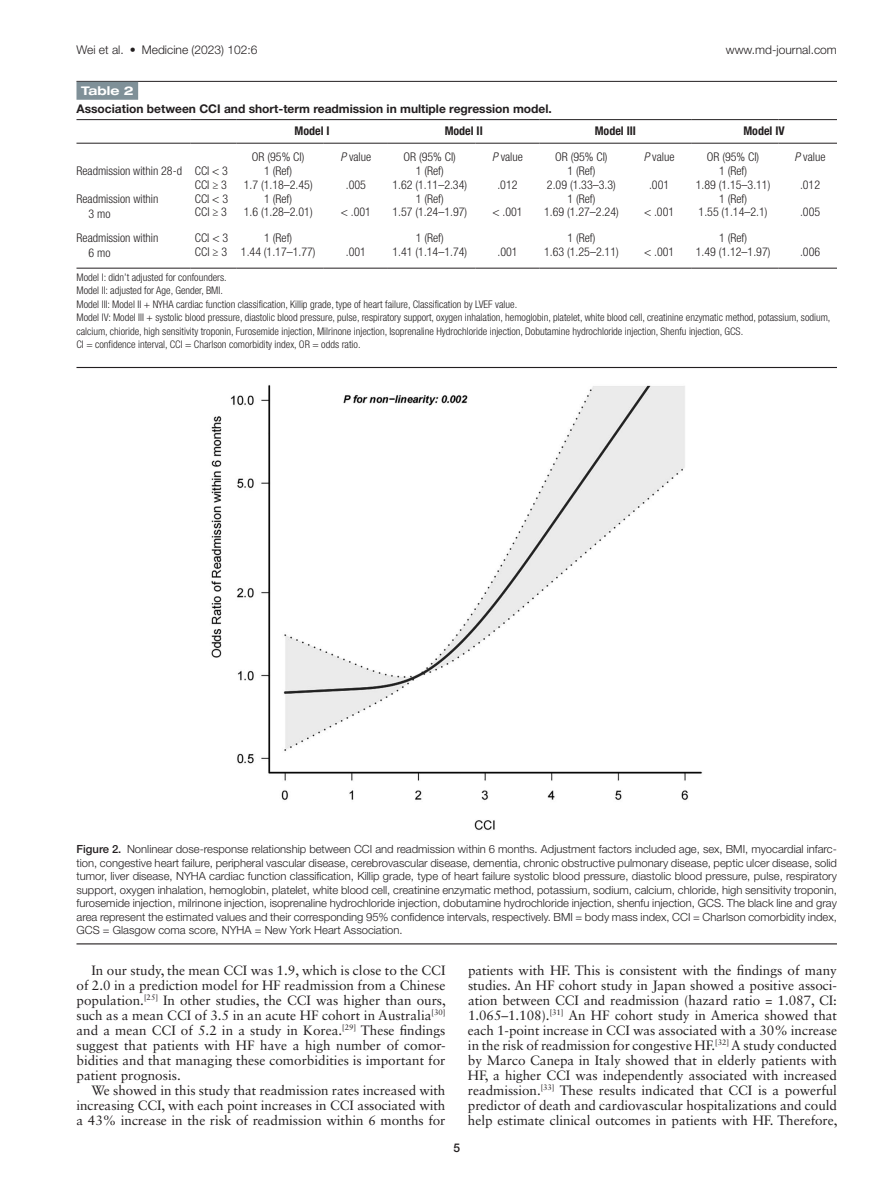
<style>
.page{position:relative;width:891px;height:1188px;background:#fff}
.page>*{position:absolute;margin:0;border:0;box-sizing:border-box;transform-origin:0 0}
.t1{font:13.5px/15px "Sabon LT Std";letter-spacing:-.005em;color:#231f20;text-align:justify}
.t2{font:300 condensed 12px/15px "Helvetica Neue LT Std";color:#231f20}
.t3{font:700 12px "Helvetica Neue LT Std";color:#231f20}
.t4{font:300 12px "Helvetica Neue LT Std";color:#231f20}
.t5{font:700 condensed 12px "Helvetica Neue LT Std";color:#231f20}
.t6{font:700 expanded 12px "Helvetica Neue LT Std";color:#fff}
.t7{font:500 12px "Helvetica Neue LT Std";color:#231f20}
.t8{font:300 11.25px/13.5px "Helvetica Neue LT Std";color:#231f20;text-align:justify}
.t9{font:300 condensed 10.5px/13.5px "Helvetica Neue LT Std";color:#231f20}
.s1{font-style:italic}
.s2{font-weight:500}
</style>
<div class="page">
<hr style="left:76px;top:81px;width:761px;height:1px;background:#231f20">
<div style="left:76px;top:82px;width:62px;height:18px;background:#7f9098"></div>
<hr style="left:76px;top:119px;width:114px;height:1px;background:#231f20">
<hr style="left:190px;top:119px;width:46px;height:1px;background:#231f20">
<hr style="left:76px;top:143px;width:114px;height:1px;background:#231f20">
<hr style="left:190px;top:143px;width:46px;height:1px;background:#231f20">
<hr style="left:236px;top:119px;width:88px;height:1px;background:#231f20">
<hr style="left:324px;top:119px;width:64px;height:1px;background:#231f20">
<hr style="left:236px;top:143px;width:88px;height:1px;background:#231f20">
<hr style="left:324px;top:143px;width:64px;height:1px;background:#231f20">
<hr style="left:388px;top:119px;width:87px;height:1px;background:#231f20">
<hr style="left:475px;top:119px;width:65px;height:1px;background:#231f20">
<hr style="left:388px;top:143px;width:87px;height:1px;background:#231f20">
<hr style="left:475px;top:143px;width:65px;height:1px;background:#231f20">
<hr style="left:540px;top:119px;width:87px;height:1px;background:#231f20">
<hr style="left:627px;top:119px;width:64px;height:1px;background:#231f20">
<hr style="left:540px;top:143px;width:87px;height:1px;background:#231f20">
<hr style="left:627px;top:143px;width:64px;height:1px;background:#231f20">
<hr style="left:691px;top:119px;width:88px;height:1px;background:#231f20">
<hr style="left:779px;top:119px;width:58px;height:1px;background:#231f20">
<hr style="left:691px;top:143px;width:88px;height:1px;background:#231f20">
<hr style="left:779px;top:143px;width:58px;height:1px;background:#231f20">
<hr style="left:76px;top:268px;width:114px;height:1px;background:#231f20">
<hr style="left:190px;top:268px;width:46px;height:1px;background:#231f20">
<hr style="left:236px;top:268px;width:88px;height:1px;background:#231f20">
<hr style="left:324px;top:268px;width:64px;height:1px;background:#231f20">
<hr style="left:388px;top:268px;width:87px;height:1px;background:#231f20">
<hr style="left:475px;top:268px;width:65px;height:1px;background:#231f20">
<hr style="left:540px;top:268px;width:87px;height:1px;background:#231f20">
<hr style="left:627px;top:268px;width:64px;height:1px;background:#231f20">
<hr style="left:691px;top:268px;width:88px;height:1px;background:#231f20">
<hr style="left:779px;top:268px;width:58px;height:1px;background:#231f20">
<img style="left:211px;top:384px;width:492px;height:446px">
<hr style="left:76px;top:367px;width:761px;height:1px;background:#231f20">
<hr style="left:76px;top:943px;width:761px;height:1px;background:#231f20">
<p class="t4" style="left:76px;top:42px;width:182px">Wei et al. • Medicine (2023) 102:6</p>
<p class="t4" style="left:726px;top:42px;width:113px">www.md-journal.com</p>
<p class="t6" style="left:81px;top:83px;width:54px">Table 2</p>
<p class="t3" style="left:76px;top:102px;width:477px">Association between CCI and short-term readmission in multiple regression model.</p>
<p class="t5" style="left:295px;top:124px;width:37px">Model I</p>
<p class="t5" style="left:445px;top:124px;width:40px">Model II</p>
<p class="t5" style="left:595px;top:124px;width:43px">Model III</p>
<p class="t5" style="left:743px;top:124px;width:43px">Model IV</p>
<p class="t2" style="left:252px;top:149px;width:54px">OR (95% CI)</p>
<p class="t2" style="left:340px;top:149px;width:32px"><span class="s1">P</span> value</p>
<p class="t2" style="left:404px;top:149px;width:54px">OR (95% CI)</p>
<p class="t2" style="left:492px;top:149px;width:32px"><span class="s1">P</span> value</p>
<p class="t2" style="left:555px;top:149px;width:54px">OR (95% CI)</p>
<p class="t2" style="left:644px;top:149px;width:32px"><span class="s1">P</span> value</p>
<p class="t2" style="left:707px;top:149px;width:54px">OR (95% CI)</p>
<p class="t2" style="left:795px;top:149px;width:32px"><span class="s1">P</span> value</p>
<p class="t2" style="left:77px;top:163px;width:153px">Readmission within 28-d CCI &lt; 3</p>
<p class="t2" style="left:264px;top:163px;width:29px">1 (Ref)</p>
<p class="t2" style="left:416px;top:163px;width:29px">1 (Ref)</p>
<p class="t2" style="left:567px;top:163px;width:29px">1 (Ref)</p>
<p class="t2" style="left:719px;top:163px;width:29px">1 (Ref)</p>
<p class="t2" style="left:195px;top:177px;width:34px">CCI ≥ 3</p>
<p class="t2" style="left:244px;top:177px;width:70px">1.7 (1.18–2.45)</p>
<p class="t2" style="left:346px;top:177px;width:22px">.005</p>
<p class="t2" style="left:392px;top:177px;width:76px">1.62 (1.11–2.34)</p>
<p class="t2" style="left:497px;top:177px;width:22px">.012</p>
<p class="t2" style="left:547px;top:177px;width:70px">2.09 (1.33–3.3)</p>
<p class="t2" style="left:649px;top:177px;width:22px">.001</p>
<p class="t2" style="left:696px;top:177px;width:76px">1.89 (1.15–3.11)</p>
<p class="t2" style="left:800px;top:177px;width:22px">.012</p>
<p class="t2" style="left:89px;top:191px;width:71px;text-indent:-12px">Readmission within<br>3 mo</p>
<p class="t2" style="left:195px;top:191px;width:35px">CCI &lt; 3</p>
<p class="t2" style="left:264px;top:191px;width:29px">1 (Ref)</p>
<p class="t2" style="left:416px;top:191px;width:29px">1 (Ref)</p>
<p class="t2" style="left:567px;top:191px;width:29px">1 (Ref)</p>
<p class="t2" style="left:719px;top:191px;width:29px">1 (Ref)</p>
<p class="t2" style="left:195px;top:205px;width:34px">CCI ≥ 3</p>
<p class="t2" style="left:244px;top:205px;width:70px">1.6 (1.28–2.01)</p>
<p class="t2" style="left:341px;top:205px;width:32px">&lt; .001</p>
<p class="t2" style="left:393px;top:205px;width:76px">1.57 (1.24–1.97)</p>
<p class="t2" style="left:492px;top:205px;width:32px">&lt; .001</p>
<p class="t2" style="left:544px;top:205px;width:76px">1.69 (1.27–2.24)</p>
<p class="t2" style="left:644px;top:205px;width:32px">&lt; .001</p>
<p class="t2" style="left:699px;top:205px;width:70px">1.55 (1.14–2.1)</p>
<p class="t2" style="left:800px;top:205px;width:22px">.005</p>
<p class="t2" style="left:89px;top:230px;width:71px;text-indent:-12px">Readmission within<br>6 mo</p>
<p class="t2" style="left:195px;top:230px;width:35px">CCI &lt; 3</p>
<p class="t2" style="left:264px;top:230px;width:29px">1 (Ref)</p>
<p class="t2" style="left:416px;top:230px;width:29px">1 (Ref)</p>
<p class="t2" style="left:568px;top:230px;width:29px">1 (Ref)</p>
<p class="t2" style="left:719px;top:230px;width:29px">1 (Ref)</p>
<p class="t2" style="left:195px;top:244px;width:122px">CCI ≥ 3 1.44 (1.17–1.77)</p>
<p class="t2" style="left:346px;top:244px;width:22px">.001</p>
<p class="t2" style="left:393px;top:244px;width:76px">1.41 (1.14–1.74)</p>
<p class="t2" style="left:497px;top:244px;width:22px">.001</p>
<p class="t2" style="left:544px;top:244px;width:76px">1.63 (1.25–2.11)</p>
<p class="t2" style="left:644px;top:244px;width:32px">&lt; .001</p>
<p class="t2" style="left:696px;top:244px;width:76px">1.49 (1.12–1.97)</p>
<p class="t2" style="left:800px;top:244px;width:22px">.006</p>
<p class="t9" style="left:76px;top:270px;width:755px">Model I: didn’t adjusted for confounders.<br>Model II: adjusted for Age, Gender, BMI.<br>Model III: Model II + NYHA cardiac function classification, Killip grade, type of heart failure, Classification by LVEF value.<br>Model IV: Model III + systolic blood pressure, diastolic blood pressure, pulse, respiratory support, oxygen inhalation, hemoglobin, platelet, white blood cell, creatinine enzymatic method, potassium, sodium, calcium, chioride, high sensitivity troponin, Furosemide injection, Milrinone injection, Isoprenaline Hydrochloride injection, Dobutamine hydrochloride injection, Shenfu injection, GCS.<br>CI = confidence interval, CCI = Charlson comorbidity index, OR = odds ratio.</p>
<p class="t8" style="left:76px;top:842px;width:762px"><span class="s2">Figure 2.</span> Nonlinear dose-response relationship between CCI and readmission within 6 months. Adjustment factors included age, sex, BMI, myocardial infarc&shy;tion, congestive heart failure, peripheral vascular disease, cerebrovascular disease, dementia, chronic obstructive pulmonary disease, peptic ulcer disease, solid tumor, liver disease, NYHA cardiac function classification, Killip grade, type of heart failure systolic blood pressure, diastolic blood pressure, pulse, respiratory support, oxygen inhalation, hemoglobin, platelet, white blood cell, creatinine enzymatic method, potassium, sodium, calcium, chloride, high sensitivity troponin, furosemide injection, milrinone injection, isoprenaline hydrochloride injection, dobutamine hydrochloride injection, shenfu injection, GCS. The black line and gray area represent the estimated values and their corresponding 95% confidence intervals, respectively. BMI = body mass index, CCI = Charlson comorbidity index, GCS = Glasgow coma score, NYHA = New York Heart Association.</p>
<p class="t1" style="left:76px;top:962px;width:371px;text-indent:15px">In our study, the mean CCI was 1.9, which is close to the CCI of 2.0 in a prediction model for HF readmission from a Chinese population.<sup>[25]</sup> In other studies, the CCI was higher than ours, such as a mean CCI of 3.5 in an acute HF cohort in Australia<sup>[30] </sup>and a mean CCI of 5.2 in a study in Korea.<sup>[29]</sup> These findings suggest that patients with HF have a high number of comor&shy;bidities and that managing these comorbidities is important for patient prognosis.</p>
<p class="t1" style="left:77px;top:1082px;width:370px;text-indent:15px">We showed in this study that readmission rates increased with increasing CCI, with each point increases in CCI associated with a 43% increase in the risk of readmission within 6 months for</p>
<p class="t7" style="left:453px;top:1140px;width:8px">5</p>
<p class="t1" style="left:468px;top:962px;width:371px">patients with HF. This is consistent with the findings of many studies. An HF cohort study in Japan showed a positive associ&shy;ation between CCI and readmission (hazard ratio = 1.087, CI:<br>1.065–1.108).<sup>[31]</sup> An HF cohort study in America showed that each 1-point increase in CCI was associated with a 30% increase in the risk of readmission for congestive HF.<sup>[32]</sup> A study conducted by Marco Canepa in Italy showed that in elderly patients with HF, a higher CCI was independently associated with increased readmission.<sup>[33]</sup> These results indicated that CCI is a powerful predictor of death and cardiovascular hospitalizations and could help estimate clinical outcomes in patients with HF. Therefore,</p>
</div>
